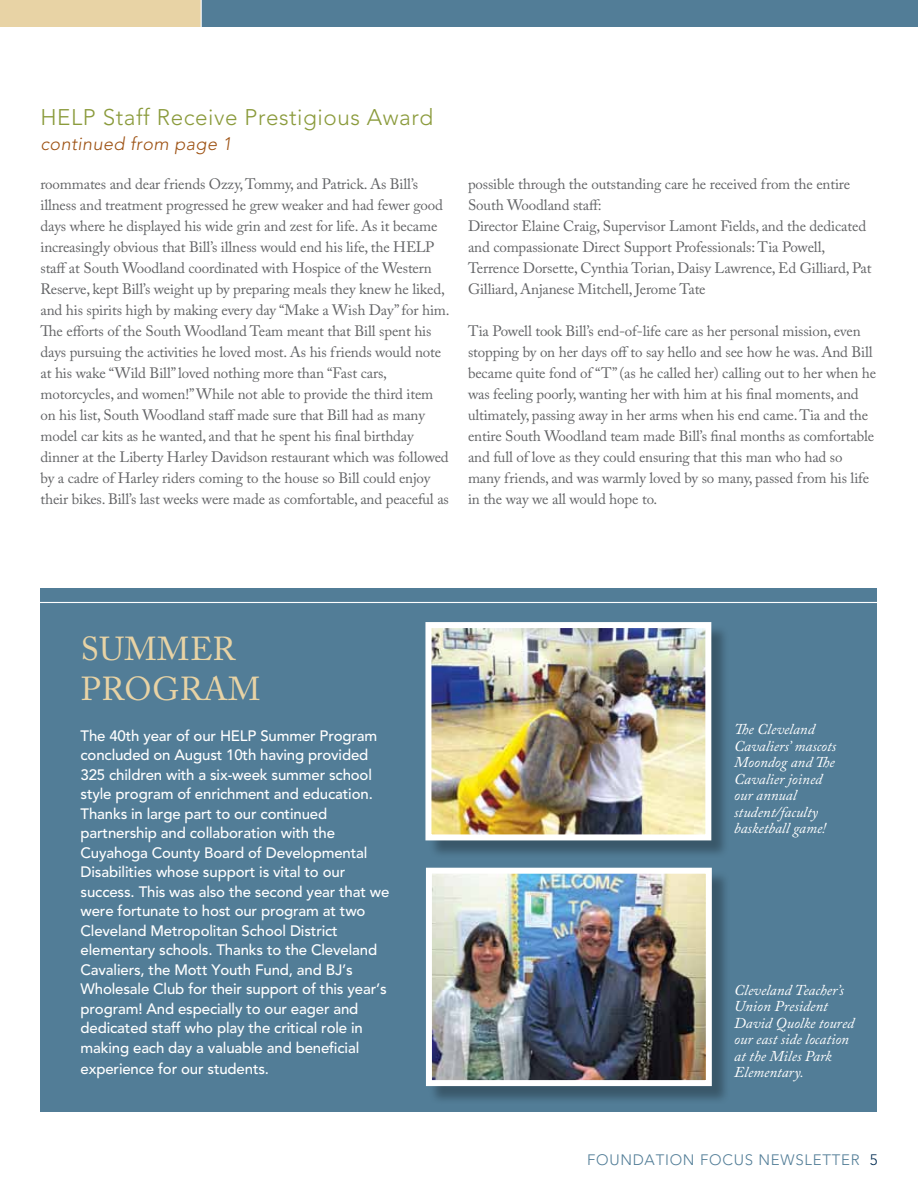
<style>
.page{position:relative;width:918px;height:1188px;background:#fff}
.page>*{position:absolute;margin:0;border:0;box-sizing:border-box;transform-origin:0 0}
.t1{font:33px/40.5px "Adobe Caslon Pro";color:#e8d3a5}
.t2{font:300 22.5px "Avenir";letter-spacing:.025em;color:#8b9b3c}
.t3{font:italic 300 18px "Avenir";letter-spacing:.025em;color:#9d5112}
.t4{font:15px/21px "Adobe Caslon Pro";letter-spacing:-.01em;color:#636466}
.t5{font:500 15px/19.5px "Avenir";letter-spacing:-.01em;color:#fff}
.t6{font:italic 15px/16.5px "Adobe Caslon Pro";color:#fff}
.t7{font:300 15px "Avenir";letter-spacing:.05em;color:#527d97}
.s1{color:#002b51}
</style>
<div class="page">
<div style="left:40px;top:588px;width:838px;height:524px;background:#527d97"></div>
<div style="left:201px;top:0;width:717px;height:27px;background:#527d97"></div>
<div style="left:0;top:0;width:201px;height:27px;background:#e8d3a5"></div>
<svg style="left:201px;top:0;width:1px;height:27px"></svg>
<div style="left:428px;top:624px;width:302px;height:235px;background:#000;opacity:.3"></div>
<img style="left:432px;top:629px;width:272px;height:204px">
<div style="left:425px;top:622px;width:286px;height:218px;border:6px solid #fff"></div>
<div style="left:428px;top:870px;width:303px;height:235px;background:#000;opacity:.3"></div>
<img style="left:433px;top:875px;width:272px;height:204px">
<div style="left:426px;top:868px;width:286px;height:218px;border:6px solid #fff"></div>
<hr style="left:2px;top:602px;width:916px;height:1px;background:#fff">
<h2 class="t2" style="left:40px;top:104px;width:394px">HELP STAFF RECEIVE PRESTIGIOUS AWARD</h2>
<p class="t3" style="left:40px;top:133px;width:193px">continued from page 1</p>
<p class="t4" style="left:40px;top:173px;width:411px">roommates and dear friends Ozzy, Tommy, and Patrick. As Bill’s illness and treatment progressed he grew weaker and had fewer good days where he displayed his wide grin and zest for life. As it became increasingly obvious that Bill’s illness would end his life, the HELP staff at South Woodland coordinated with Hospice of the Western Reserve, kept Bill’s weight up by preparing meals they knew he liked, and his spirits high by making every day “Make a Wish Day” for him.<br>The efforts of the South Woodland Team meant that Bill spent his days pursuing the activities he loved most. As his friends would note at his wake “Wild Bill” loved nothing more than “Fast cars, motorcycles, and women!” While not able to provide the third item on his list, South Woodland staff made sure that Bill had as many model car kits as he wanted, and that he spent his final birthday dinner at the Liberty Harley Davidson restaurant which was followed by a cadre of Harley riders coming to the house so Bill could enjoy their bikes. Bill’s last weeks were made as comfortable, and peaceful as</p>
<p class="t4" style="left:468px;top:173px;width:405px">possible through the outstanding care he received from the entire South Woodland staff:<br>Director Elaine Craig, Supervisor Lamont Fields, and the dedicated and compassionate Direct Support Professionals: Tia Powell, Terrence Dorsette, Cynthia Torian, Daisy Lawrence, Ed Gilliard, Pat Gilliard, Anjanese Mitchell, Jerome Tate</p>
<p class="t4" style="left:468px;top:320px;width:410px">Tia Powell took Bill’s end-of-life care as her personal mission, even stopping by on her days off to say hello and see how he was. And Bill became quite fond of “T” (as he called her) calling out to her when he was feeling poorly, wanting her with him at his final moments, and ultimately, passing away in her arms when his end came. Tia and the entire South Woodland team made Bill’s final months as comfortable and full of love as they could ensuring that this man who had so many friends, and was warmly loved by so many, passed from his life in the way we all would hope to.</p>
<h1 class="t1" style="left:81px;top:628px;width:73px">Summer<br>Program</h1>
<p class="t5" style="left:81px;top:726px;width:310px">The 40th year of our HELP Summer Program concluded on August 10th having provided 325 children with a six-week summer school style program of enrichment and education.<br>Thanks in large part to our continued partnership and collaboration with the Cuyahoga County Board of Developmental Disabilities whose support is vital to our success. This was also the second year that we were fortunate to host our program at two Cleveland Metropolitan School District elementary schools. Thanks to the Cleveland Cavaliers, the Mott Youth Fund, and BJ’s Wholesale Club for their support of this year’s program! And especially to our eager and dedicated staff who play the critical role in making each day a valuable and beneficial</p>
<p class="t5" style="left:81px;top:1059px;width:190px">experience for our students.</p>
<p class="t6" style="left:734px;top:721px;width:104px">The Cleveland<br>Cavaliers’ mascots<br>Moondog and The<br>Cavalier joined our annual student/faculty basketball game!</p>
<p class="t6" style="left:734px;top:981px;width:122px">Cleveland Teacher’s<br>Union President<br>David Quolke toured our east side location at the Miles Park<br>Elementary.</p>
<p class="t7" style="left:587px;top:1151px;width:184px">FOUNDATION FOCUS NEW</p>
<p class="t7" style="left:795px;top:1151px;width:84px">SLETTER <span class="s1">5</span></p>
</div>
